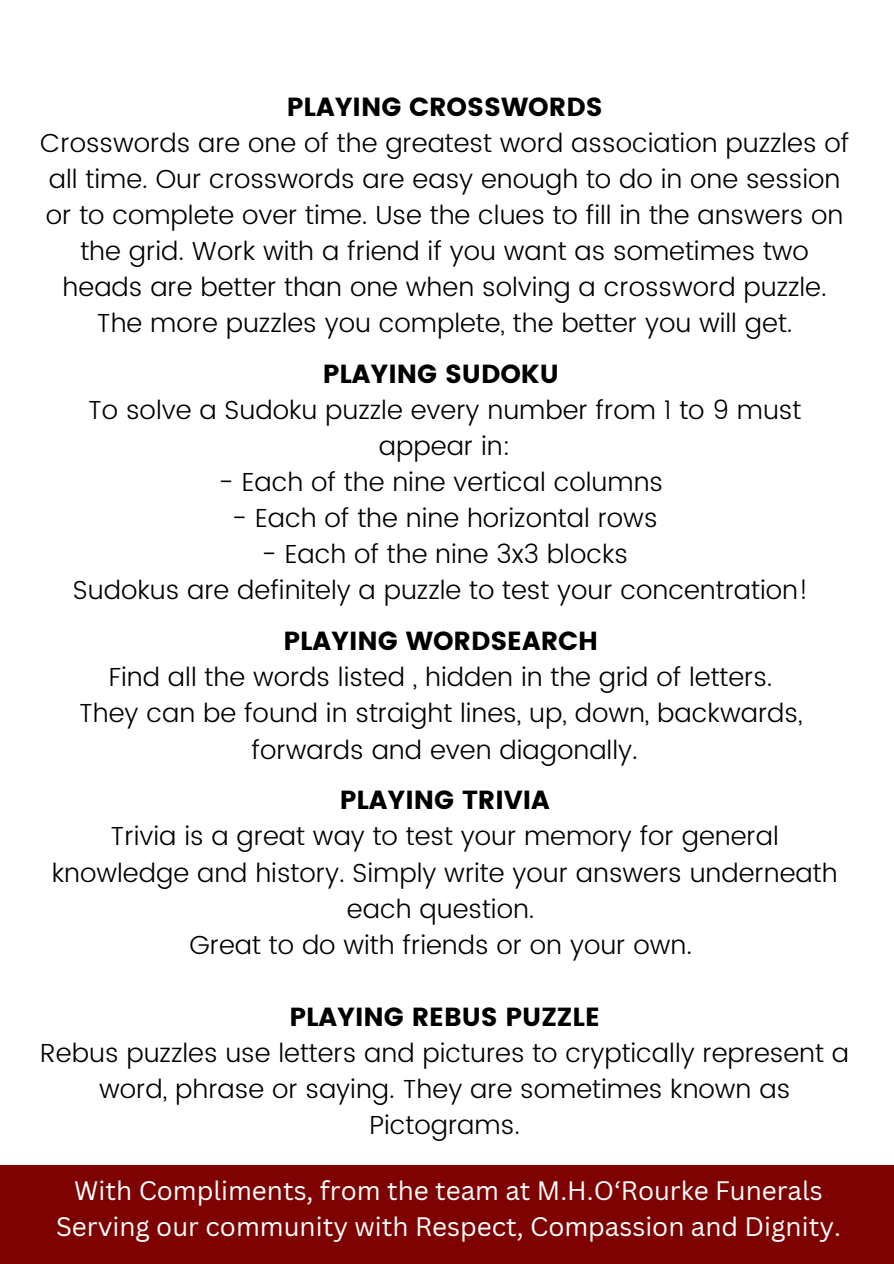
<style>
.page{position:relative;width:894px;height:1264px;background:#fff}
.page>*{position:absolute;margin:0;border:0;box-sizing:border-box;transform-origin:0 0}
.t1{font:37.35px "Poppins";color:#fff}
.t2{font:27.45px "Canva Sans";color:#fff}
.t3{font:300 26.1px/36px "Poppins";color:#000;text-align:center}
.t4{font:26.1px "Poppins";color:#000}
.t5{font:25.95px "Canva Sans";color:#fff}
</style>
<div class="page">
<div style="left:0;top:1165px;width:893px;height:98px;background:#7e0202"></div>
<p class="t4" style="left:287px;top:91px;width:317px">PLAYING CROSSWORDS</p>
<p class="t3" style="left:40px;top:125px;width:810px">Crosswords are one of the greatest word association puzzles of all time. Our crosswords are easy enough to do in one session or to complete over time. Use the clues to fill in the answers on the grid. Work with a friend if you want as sometimes two heads are better than one when solving a crossword puzzle.<br>The more puzzles you complete, the better you will get.</p>
<p class="t4" style="left:322px;top:359px;width:237px">PLAYING SUDOKU</p>
<p class="t3" style="left:88px;top:392px;width:714px">To solve a Sudoku puzzle every number from 1 to 9 must appear in:</p>
<p class="t3" style="left:218px;top:464px;width:446px">- Each of the nine vertical columns</p>
<p class="t3" style="left:232px;top:500px;width:427px">- Each of the nine horizontal rows</p>
<p class="t3" style="left:261px;top:536px;width:368px">- Each of the nine 3x3 blocks</p>
<p class="t3" style="left:73px;top:572px;width:737px">Sudokus are definitely a puzzle to test your concentration!</p>
<p class="t4" style="left:283px;top:626px;width:316px">PLAYING WORDSEARCH</p>
<p class="t3" style="left:109px;top:659px;width:665px">Find all the words listed , hidden in the grid of letters.</p>
<p class="t3" style="left:79px;top:695px;width:724px">They can be found in straight lines, up, down, backwards,</p>
<p class="t3" style="left:251px;top:731px;width:387px">forwards and even diagonally.</p>
<p class="t4" style="left:339px;top:785px;width:211px">PLAYING TRIVIA</p>
<p class="t3" style="left:52px;top:818px;width:787px">Trivia is a great way to test your memory for general knowledge and history. Simply write your answers underneath each question.</p>
<h1 class="t3" style="left:189px;top:926px;width:504px">Great to do with friends or on your own.</h1>
<p class="t4" style="left:289px;top:1001px;width:312px">PLAYING REBUS PUZZLE</p>
<p class="t3" style="left:40px;top:1034px;width:810px">Rebus puzzles use letters and pictures to cryptically represent a word, phrase or saying. They are sometimes known as<br>Pictograms.</p>
<p class="t2" style="left:49px;top:1169px;width:792px">With Compliments, from the team at M.H.O‘Rourke Funerals</p>
<p class="t2" style="left:30px;top:1207px;width:831px">Serving our community with Respect, Compassion and Dignity.</p>
<p class="t5" style="left:74px;top:1172px;width:749px">With Compliments, from the team at M.H.O‘Rourke Funerals</p>
<p class="t5" style="left:56px;top:1208px;width:786px">Serving our community with Respect, Compassion and Dignity.</p>
<p class="t1" style="left:272px;top:1182px;width:359px">Henrietta Mitchell</p>
</div>
